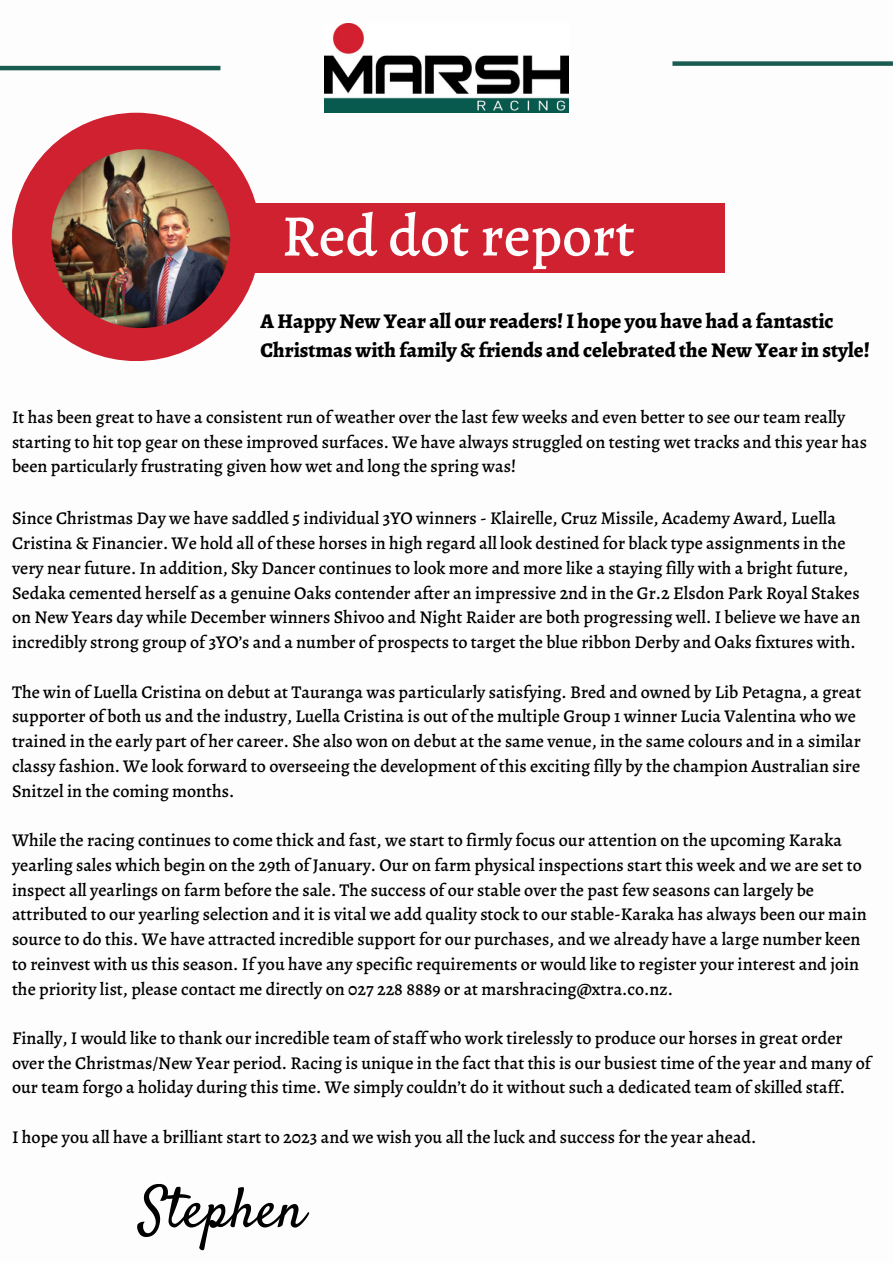
<style>
.page{position:relative;width:893px;height:1264px;background:#fff}
.page>*{position:absolute;margin:0;border:0;box-sizing:border-box;transform-origin:0 0}
.t1{font:500 58.95px "Alegreya";color:#fdfdfd}
.t2{font:57px "Satisfy";color:#000}
.t3{font:800 21px/29.2px "Alegreya";color:#000}
.t4{font:500 18px/24.8px "Alegreya";color:#000}
</style>
<div class="page">
<img style="left:324px;top:23px;width:244px;height:89px">
<hr style="left:0;top:66px;width:220px;height:4px;background:#1a5c50">
<div style="left:672px;top:61px;width:220px;height:5px;background:#1a5c50"></div>
<div style="left:12px;top:113px;width:248px;height:248px;background:#d02131;border-radius:50%"></div>
<img style="left:51px;top:149px;width:179px;height:179px;border-radius:50%">
<div style="left:238px;top:203px;width:486px;height:69px;background:#d02131"></div>
<h1 class="t1" style="left:282px;top:195px;width:354px">Red dot report</h1>
<p class="t3" style="left:260px;top:306px;width:610px">A Happy New Year all our readers! I hope you have had a fantastic<br>Christmas with family &amp; friends and celebrated the New Year in style!</p>
<p class="t4" style="left:12px;top:404px;width:856px">It has been great to have a consistent run of weather over the last few weeks and even better to see our team really starting to hit top gear on these improved surfaces. We have always struggled on testing wet tracks and this year has been particularly frustrating given how wet and long the spring was!</p>
<p class="t4" style="left:12px;top:506px;width:849px">Since Christmas Day we have saddled 5 individual 3YO winners - Klairelle, Cruz Missile, Academy Award, Luella Cristina &amp; Financier. We hold all of these horses in high regard all look destined for black type assignments in the very near future. In addition, Sky Dancer continues to look more and more like a staying filly with a bright future, Sedaka cemented herself as a genuine Oaks contender after an impressive 2nd in the Gr.2 Elsdon Park Royal Stakes on New Years day while December winners Shivoo and Night Raider are both progressing well. I believe we have an incredibly strong group of 3YO’s and a number of prospects to target the blue ribbon Derby and Oaks fixtures with.</p>
<p class="t4" style="left:12px;top:679px;width:850px">The win of Luella Cristina on debut at Tauranga was particularly satisfying. Bred and owned by Lib Petagna, a great supporter of both us and the industry, Luella Cristina is out of the multiple Group 1 winner Lucia Valentina who we trained in the early part of her career. She also won on debut at the same venue, in the same colours and in a similar classy fashion. We look forward to overseeing the development of this exciting filly by the champion Australian sire Snitzel in the coming months.</p>
<p class="t4" style="left:12px;top:827px;width:856px">While the racing continues to come thick and fast, we start to firmly focus our attention on the upcoming Karaka yearling sales which begin on the 29th of January. Our on farm physical inspections start this week and we are set to inspect all yearlings on farm before the sale. The success of our stable over the past few seasons can largely be attributed to our yearling selection and it is vital we add quality stock to our stable-Karaka has always been our main source to do this. We have attracted incredible support for our purchases, and we already have a large number keen to reinvest with us this season. If you have any specific requirements or would like to register your interest and join the priority list, please contact me directly on 027 228 8889 or at marshracing@xtra.co.nz.</p>
<p class="t4" style="left:12px;top:1025px;width:860px">Finally, I would like to thank our incredible team of staff who work tirelessly to produce our horses in great order over the Christmas/New Year period. Racing is unique in the fact that this is our busiest time of the year and many of our team forgo a holiday during this time. We simply couldn’t do it without such a dedicated team of skilled staff.</p>
<p class="t4" style="left:12px;top:1124px;width:745px">I hope you all have a brilliant start to 2023 and we wish you all the luck and success for the year ahead.</p>
<h2 class="t2" style="left:140px;top:1172px;width:167px">Stephen</h2>
</div>
